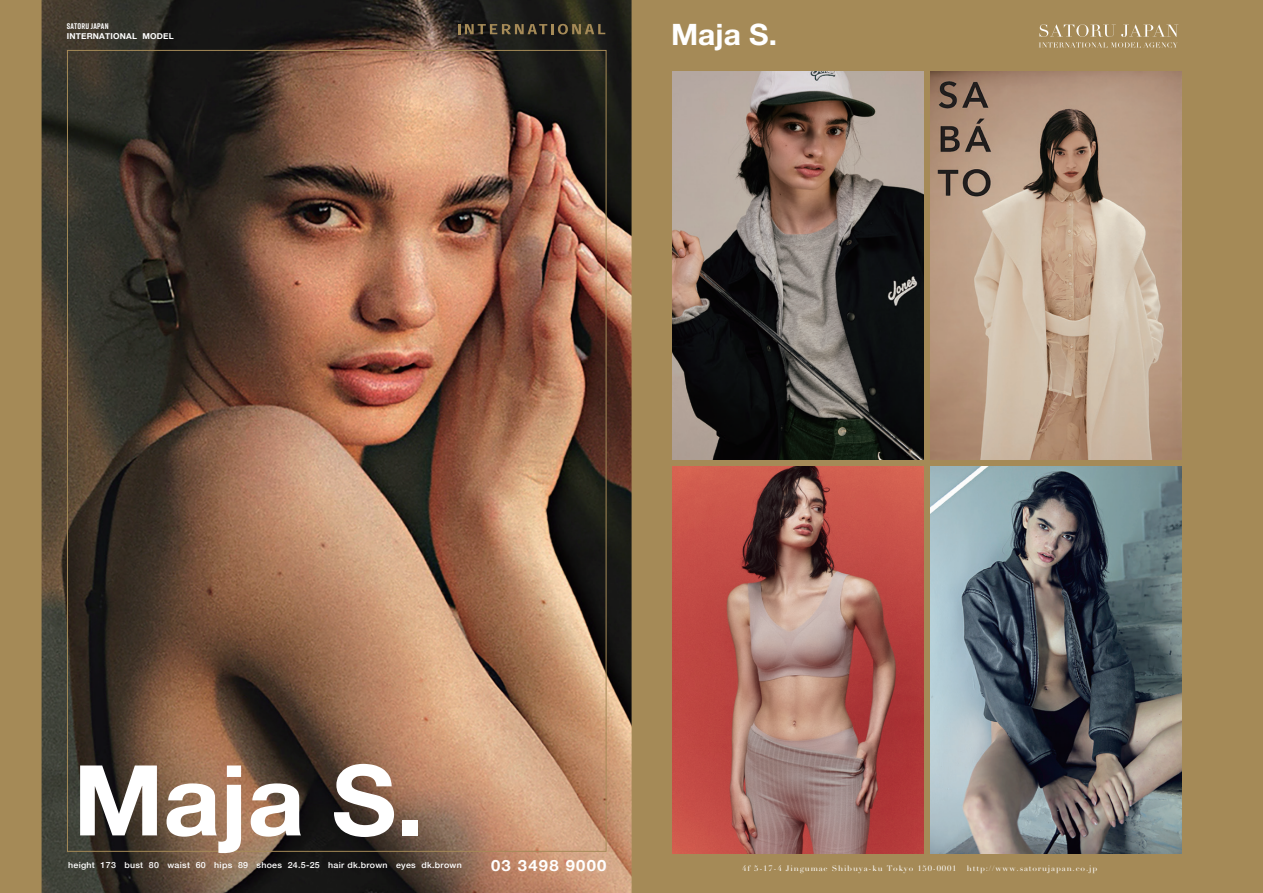
<style>
.page{position:relative;width:1263px;height:893px;background:#a58a57}
.page>*{position:absolute;margin:0;border:0;box-sizing:border-box;transform-origin:0 0}
.t1{font:700 97.95px "Helvetica Neue";color:#fff}
.t2{font:700 29.4px "Helvetica Neue";color:#fff}
.t3{font:700 15.45px "Helvetica Neue";letter-spacing:.075em;color:#fff;scale:1.08 1}
.t4{font:500 8.4px "Helvetica Neue";letter-spacing:.03em;color:#fff;scale:1.05 1}
.t5{font:700 8.1px "Helvetica Neue";letter-spacing:.025em;color:#fff}
.t6{font:700 8.1px "Rift";letter-spacing:.025em;color:#fff}
.t7{font:7.8px "Didot LH";letter-spacing:.1em;color:#fff;scale:1.08 1}
</style>
<div class="page">
<svg style="left:1039px;top:24px;width:139px;height:24px"></svg>
<img style="left:672px;top:72px;width:251px;height:387px">
<img style="left:672px;top:466px;width:251px;height:387px">
<img style="left:930px;top:72px;width:251px;height:387px">
<img style="left:930px;top:466px;width:251px;height:387px">
<img style="left:42px;top:0;width:590px;height:893px">
<svg style="left:458px;top:24px;width:147px;height:10px"></svg>
<p class="t6" style="left:67px;top:21px;width:43px">SATORU JAPAN</p>
<p class="t5" style="left:67px;top:30px;width:108px">INTERNATIONAL MODEL</p>
<h2 class="t2" style="left:671px;top:11px;width:108px">Maja S.</h2>
<h1 class="t1" style="left:73px;top:724px;width:352px">Maja S.</h1>
<p class="t4" style="left:68px;top:858px;width:376px">height 173 bust 80 waist 60 hips 89 shoes 24.5-25 hair dk.brown eyes dk.brown</p>
<h3 class="t3" style="left:491px;top:853px;width:108px">03 3498 9000</h3>
<p class="t7" style="left:742px;top:863px;width:200px">4f 5-17-4 Jingumae Shibuya-ku Tokyo 150-0001</p>
<p class="t7" style="left:967px;top:863px;width:122px">http://www.satorujapan.co.jp</p>
</div>
